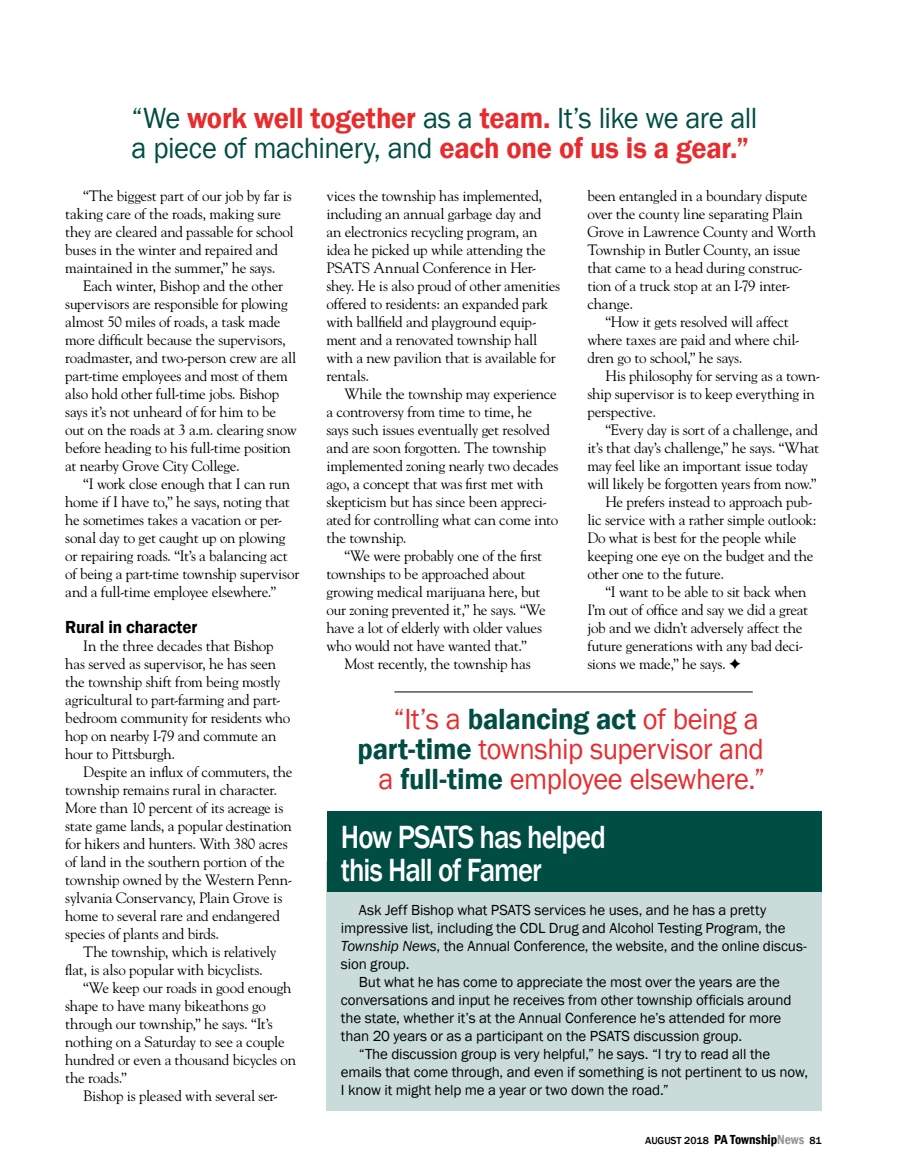
<style>
.page{position:relative;width:905px;height:1175px;background:#fff}
.page>*{position:absolute;margin:0;border:0;box-sizing:border-box;transform-origin:0 0}
.t1{font:500 33px/33px "Franklin Gothic";letter-spacing:-.035em;color:#fff;scale:.87 1}
.t2{font:30px/30px "Franklin Gothic";letter-spacing:-.015em;color:#e82c2e;text-align:right;scale:.95 1}
.t3{font:30px/30px "Franklin Gothic";letter-spacing:-.02em;color:#004d43;scale:.95 1}
.t4{font:600 18px "Franklin Gothic";letter-spacing:-.01em;color:#000;scale:.95 1}
.t5{font:15px/18px "Goudy";letter-spacing:-.02em;color:#000}
.t6{font:15px "Franklin Gothic";letter-spacing:-.01em;color:#000}
.t7{font:500 10.5px "Franklin Gothic";color:#000}
.s1{font-weight:600;color:#e82c2e}
.s2{font-weight:600;color:#004d43}
.s3{font-style:italic}
.s4{font-weight:600;font-stretch:condensed;font-size:13.5px}
.s5{font-weight:600;font-stretch:condensed;font-size:13.5px;color:#939598}
</style>
<div class="page">
<div style="left:326px;top:861px;width:495px;height:249px;background:#c9dcda"></div>
<div style="left:326px;top:811px;width:495px;height:81px;background:#004d43"></div>
<hr style="left:394px;top:691px;width:358px;height:1px;background:#000">
<h2 class="t3" style="left:131px;top:104px;width:660px">“We <span class="s1">work well together</span> as a <span class="s1">team.</span> It’s like we are all a piece of machinery, and <span class="s1">each one of us is a gear.”</span></h2>
<p class="t5" style="left:65px;top:186px;width:230px;text-indent:18px">“The biggest part of our job by far is taking care of the roads, making sure they are cleared and passable for school buses in the winter and repaired and maintained in the summer,” he says.</p>
<p class="t5" style="left:65px;top:276px;width:233px;text-indent:18px">Each winter, Bishop and the other supervisors are responsible for plowing almost 50 miles of roads, a task made more difficult because the supervisors, roadmaster, and two-person crew are all part-time employees and most of them also hold other full-time jobs. Bishop says it’s not unheard of for him to be out on the roads at 3 a.m. clearing snow before heading to his full-time position at nearby Grove City College.</p>
<p class="t5" style="left:65px;top:474px;width:235px;text-indent:18px">“I work close enough that I can run home if I have to,” he says, noting that he sometimes takes a vacation or per&shy;sonal day to get caught up on plowing or repairing roads. “It’s a balancing act of being a part-time township supervisor and a full-time employee elsewhere.”</p>
<p class="t4" style="left:65px;top:616px;width:140px">Rural in character</p>
<p class="t5" style="left:65px;top:636px;width:226px;text-indent:18px">In the three decades that Bishop has served as supervisor, he has seen the township shift from being mostly agricultural to part-farming and part&shy;bedroom community for residents who hop on nearby I-79 and commute an hour to Pittsburgh.</p>
<p class="t5" style="left:65px;top:762px;width:228px;text-indent:18px">Despite an influx of commuters, the township remains rural in character.<br>More than 10 percent of its acreage is state game lands, a popular destination for hikers and hunters. With 380 acres of land in the southern portion of the township owned by the Western Penn&shy;sylvania Conservancy, Plain Grove is home to several rare and endangered species of plants and birds.</p>
<p class="t5" style="left:83px;top:942px;width:195px">The township, which is relatively</p>
<p class="t5" style="left:65px;top:960px;width:199px">flat, is also popular with bicyclists.</p>
<p class="t5" style="left:83px;top:978px;width:210px">“We keep our roads in good enough</p>
<p class="t5" style="left:65px;top:996px;width:202px">shape to have many bikeathons go</p>
<p class="t5" style="left:65px;top:1014px;width:209px">through our township,” he says. “It’s</p>
<p class="t5" style="left:65px;top:1032px;width:221px">nothing on a Saturday to see a couple</p>
<p class="t5" style="left:65px;top:1050px;width:232px">hundred or even a thousand bicycles on</p>
<p class="t5" style="left:65px;top:1068px;width:63px">the roads.”</p>
<p class="t5" style="left:83px;top:1086px;width:196px">Bishop is pleased with several ser-</p>
<p class="t5" style="left:326px;top:186px;width:235px">vices the township has implemented, including an annual garbage day and<br>an electronics recycling program, an idea he picked up while attending the PSATS Annual Conference in Her&shy;shey. He is also proud of other amenities offered to residents: an expanded park with ballfield and playground equip&shy;ment and a renovated township hall with a new pavilion that is available for rentals.</p>
<p class="t5" style="left:326px;top:384px;width:234px;text-indent:18px">While the township may experience a controversy from time to time, he<br>says such issues eventually get resolved and are soon forgotten. The township implemented zoning nearly two decades ago, a concept that was first met with skepticism but has since been appreci&shy;ated for controlling what can come into the township.</p>
<p class="t5" style="left:326px;top:546px;width:221px;text-indent:18px">“We were probably one of the first townships to be approached about growing medical marijuana here, but our zoning prevented it,” he says. “We have a lot of elderly with older values who would not have wanted that.”</p>
<p class="t5" style="left:344px;top:654px;width:188px">Most recently, the township has</p>
<p class="t5" style="left:587px;top:186px;width:221px">been entangled in a boundary dispute</p>
<p class="t5" style="left:587px;top:204px;width:217px">over the county line separating Plain</p>
<p class="t5" style="left:587px;top:222px;width:230px">Grove in Lawrence County and Worth</p>
<p class="t5" style="left:587px;top:240px;width:215px">Township in Butler County, an issue</p>
<p class="t5" style="left:587px;top:258px;width:217px">that came to a head during construc-</p>
<p class="t5" style="left:587px;top:276px;width:205px">tion of a truck stop at an I-79 inter-</p>
<p class="t5" style="left:587px;top:294px;width:47px">change.</p>
<p class="t5" style="left:605px;top:312px;width:185px">“How it gets resolved will affect</p>
<p class="t5" style="left:587px;top:330px;width:214px">where taxes are paid and where chil-</p>
<p class="t5" style="left:587px;top:348px;width:157px">dren go to school,” he says.</p>
<p class="t5" style="left:605px;top:366px;width:216px">His philosophy for serving as a town-</p>
<p class="t5" style="left:587px;top:384px;width:229px">ship supervisor is to keep everything in</p>
<p class="t5" style="left:587px;top:402px;width:70px">perspective.</p>
<p class="t5" style="left:605px;top:420px;width:214px">“Every day is sort of a challenge, and</p>
<p class="t5" style="left:587px;top:438px;width:233px">it’s that day’s challenge,” he says. “What</p>
<p class="t5" style="left:587px;top:456px;width:222px">may feel like an important issue today</p>
<p class="t5" style="left:587px;top:474px;width:231px">will likely be forgotten years from now.”</p>
<p class="t5" style="left:605px;top:492px;width:209px">He prefers instead to approach pub-</p>
<p class="t5" style="left:587px;top:510px;width:230px">lic service with a rather simple outlook:</p>
<p class="t5" style="left:587px;top:528px;width:210px">Do what is best for the people while</p>
<p class="t5" style="left:587px;top:546px;width:227px">keeping one eye on the budget and the</p>
<p class="t5" style="left:587px;top:564px;width:138px">other one to the future.</p>
<p class="t5" style="left:605px;top:582px;width:203px">“I want to be able to sit back when</p>
<p class="t5" style="left:587px;top:600px;width:222px">I’m out of office and say we did a great</p>
<p class="t5" style="left:587px;top:618px;width:216px">job and we didn’t adversely affect the</p>
<p class="t5" style="left:587px;top:636px;width:217px">future generations with any bad deci-</p>
<p class="t5" style="left:587px;top:654px;width:140px">sions we made,” he says.</p>
<h2 class="t2" style="left:357px;top:704px;width:430px">“It’s a <span class="s2">balancing act</span> of being a <span class="s2">part-time</span> township supervisor and a <span class="s2">full-time</span> employee elsewhere.”</h2>
<h1 class="t1" style="left:341px;top:821px;width:306px">How PSATS has helped this Hall of Famer</h1>
<p class="t6" style="left:359px;top:900px;width:409px">Ask Jeff Bishop what PSATS services he uses, and he has a pretty</p>
<p class="t6" style="left:341px;top:918px;width:446px">impressive list, including the CDL Drug and Alcohol Testing Program, the</p>
<p class="t6" style="left:341px;top:936px;width:467px"><span class="s3">Township News</span>, the Annual Conference, the website, and the online discus-</p>
<p class="t6" style="left:341px;top:954px;width:70px">sion group.</p>
<p class="t6" style="left:359px;top:972px;width:422px">But what he has come to appreciate the most over the years are the</p>
<p class="t6" style="left:341px;top:990px;width:452px">conversations and input he receives from other township officials around</p>
<p class="t6" style="left:341px;top:1008px;width:442px">the state, whether it’s at the Annual Conference he’s attended for more</p>
<p class="t6" style="left:341px;top:1026px;width:402px">than 20 years or as a participant on the PSATS discussion group.</p>
<p class="t6" style="left:359px;top:1044px;width:413px">“The discussion group is very helpful,” he says. “I try to read all the</p>
<p class="t6" style="left:341px;top:1062px;width:468px">emails that come through, and even if something is not pertinent to us now,</p>
<p class="t6" style="left:341px;top:1080px;width:329px">I know it might help me a year or two down the road.”</p>
<p class="t7" style="left:645px;top:1133px;width:178px">AUGUST 2018 <span class="s4">PA Township</span><span class="s5">News</span> 81</p>
</div>
